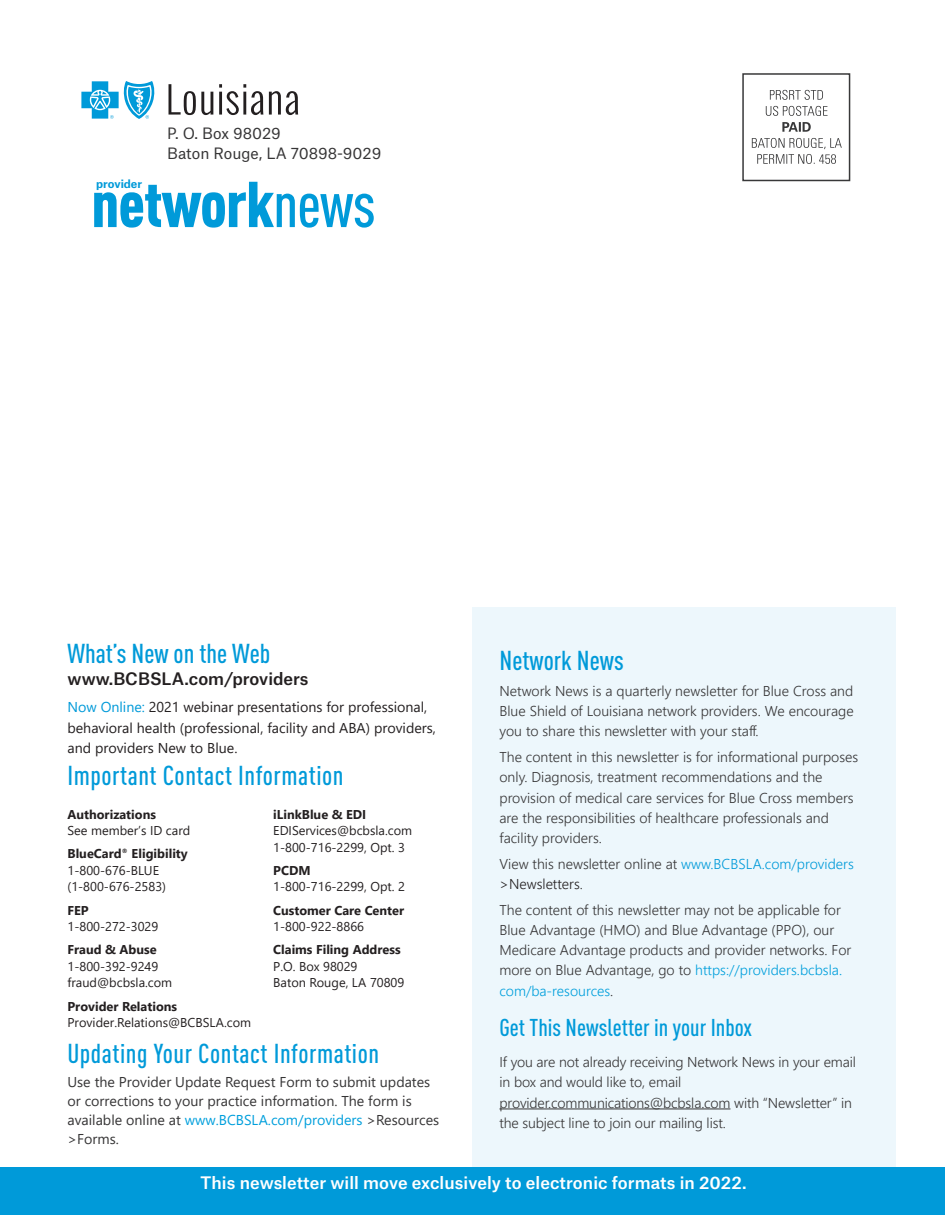
<style>
.page{position:relative;width:945px;height:1215px;background:#fff}
.page>*{position:absolute;margin:0;border:0;box-sizing:border-box;transform-origin:0 0}
.t1{font:900 condensed 63.6px "DINOT";letter-spacing:-.015em;color:#009ad9}
.t2{font:500 condensed 27px "DINOT";letter-spacing:.02em;color:#009ad9}
.t3{font:500 condensed 27px "DINOT";color:#009ad9}
.t4{font:500 condensed 24px "DINOT";color:#009ad9}
.t5{font:500 16.5px "Atlas Grotesk";letter-spacing:.005em;color:#fff}
.t6{font:500 16.5px "Atlas Grotesk";color:#231f20}
.t7{font:15px/19.5px "Atlas Grotesk";color:#363536}
.t8{font:300 14.25px/20.2px "Segoe UI";color:#363536}
.t9{font:14.25px/18.8px "Segoe UI";color:#363536}
.t10{font:14.25px/20.2px "Segoe UI";color:#231f20}
.t11{font:12.75px/16.5px "Segoe UI";color:#231f20}
.t12{font:700 12.75px/23.2px "Segoe UI";color:#231f20}
.t13{font:700 10.95px "Atlas Grotesk";color:#009ad9}
.s1{font-weight:500}
.s2{color:#009ad9}
.s3{font-weight:400}
.s4{color:#009fdc}
.s5{color:#231f20}
</style>
<div class="page">
<div style="left:472px;top:608px;width:424px;height:562px;background:#edf7fc"></div>
<div style="left:0;top:1167px;width:945px;height:48px;background:#009ad9"></div>
<div style="left:742px;top:73px;width:108px;height:108px;border:2px solid #383839"></div>
<svg style="left:752px;top:138px;width:90px;height:26px"></svg>
<svg style="left:782px;top:122px;width:29px;height:10px"></svg>
<svg style="left:766px;top:106px;width:62px;height:10px"></svg>
<svg style="left:770px;top:90px;width:53px;height:10px"></svg>
<svg style="left:81px;top:81px;width:74px;height:38px"></svg>
<svg style="left:169px;top:84px;width:44px;height:31px"></svg>
<svg style="left:219px;top:84px;width:44px;height:31px"></svg>
<svg style="left:269px;top:91px;width:29px;height:24px"></svg>
<hr style="left:500px;top:1109px;width:230px;height:1px;background:#363536">
<p class="t7" style="left:167px;top:122px;width:216px">P. O. Box 98029<br>Baton Rouge, LA 70898-9029</p>
<p class="t13" style="left:96px;top:174px;width:48px">provider</p>
<h1 class="t1" style="left:91px;top:165px;width:286px">network<span class="s1">news</span></h1>
<h2 class="t3" style="left:68px;top:637px;width:204px">What’s New on the Web</h2>
<p class="t6" style="left:68px;top:666px;width:243px">www.BCBSLA.com/providers</p>
<p class="t10" style="left:68px;top:696px;width:370px"><span class="s2">Now Online:</span> 2021 webinar presentations for professional, behavioral health (professional, facility and ABA) providers, and providers New to Blue.</p>
<h2 class="t2" style="left:68px;top:760px;width:278px">Important Contact Information</h2>
<p class="t12" style="left:68px;top:801px;width:90px">Authorizations</p>
<p class="t12" style="left:68px;top:818px;width:124px"><span class="s3">See member’s ID card<br></span>BlueCard<sup>®</sup> Eligibility</p>
<p class="t11" style="left:68px;top:861px;width:100px">1-800-676-BLUE (1-800-676-2583)</p>
<p class="t12" style="left:68px;top:897px;width:23px">FEP</p>
<p class="t11" style="left:68px;top:917px;width:92px">1-800-272-3029</p>
<p class="t12" style="left:68px;top:937px;width:91px">Fraud &amp; Abuse</p>
<p class="t11" style="left:68px;top:957px;width:106px">1-800-392-9249 fraud@bcbsla.com</p>
<p class="t12" style="left:68px;top:993px;width:111px">Provider Relations</p>
<p class="t11" style="left:68px;top:1013px;width:185px">Provider.Relations@BCBSLA.com</p>
<p class="t12" style="left:273px;top:801px;width:95px">iLinkBlue &amp; EDI</p>
<p class="t11" style="left:273px;top:821px;width:140px">EDIServices@bcbsla.com<br>1-800-716-2299, Opt. 3</p>
<p class="t12" style="left:273px;top:858px;width:39px">PCDM</p>
<p class="t11" style="left:273px;top:877px;width:133px">1-800-716-2299, Opt. 2</p>
<p class="t12" style="left:273px;top:897px;width:132px">Customer Care Center</p>
<p class="t11" style="left:273px;top:917px;width:92px">1-800-922-8866</p>
<p class="t12" style="left:273px;top:937px;width:129px">Claims Filing Address</p>
<p class="t11" style="left:273px;top:957px;width:133px">P.O. Box 98029<br>Baton Rouge, LA 70809</p>
<h2 class="t2" style="left:68px;top:1038px;width:313px">Updating Your Contact Information</h2>
<p class="t9" style="left:68px;top:1072px;width:373px">Use the Provider Update Request Form to submit updates or corrections to your practice information. The form is available online at <span class="s4">www.BCBSLA.com/providers</span> &gt;Resources &gt;Forms.</p>
<h2 class="t3" style="left:500px;top:645px;width:126px">Network News</h2>
<p class="t8" style="left:500px;top:679px;width:356px;text-align:justify">Network News is a quarterly newsletter for Blue Cross and Blue Shield of Louisiana network providers. We encourage you to share this newsletter with your staff.</p>
<p class="t8" style="left:500px;top:746px;width:360px">The content in this newsletter is for informational purposes only. Diagnosis, treatment recommendations and the provision of medical care services for Blue Cross members are the responsibilities of healthcare professionals and facility providers.</p>
<p class="t8" style="left:500px;top:852px;width:356px">View this newsletter online at <span class="s2">www.BCBSLA.com/providers </span><span class="s5">&gt;Newsletters</span>.</p>
<p class="t8" style="left:500px;top:898px;width:353px">The content of this newsletter may not be applicable for Blue Advantage (HMO) and Blue Advantage (PPO), our Medicare Advantage products and provider networks. For more on Blue Advantage, go to <span class="s4">https://providers.bcbsla. com/ba-resources</span>.</p>
<h3 class="t4" style="left:500px;top:1013px;width:254px">Get This Newsletter in your Inbox</h3>
<p class="t8" style="left:500px;top:1051px;width:358px">If you are not already receiving Network News in your email in box and would like to, email provider.communications@bcbsla.com with “Newsletter” in the subject line to join our mailing list.</p>
<p class="t5" style="left:201px;top:1170px;width:548px">This newsletter will move exclusively to electronic formats in 2022.</p>
</div>
